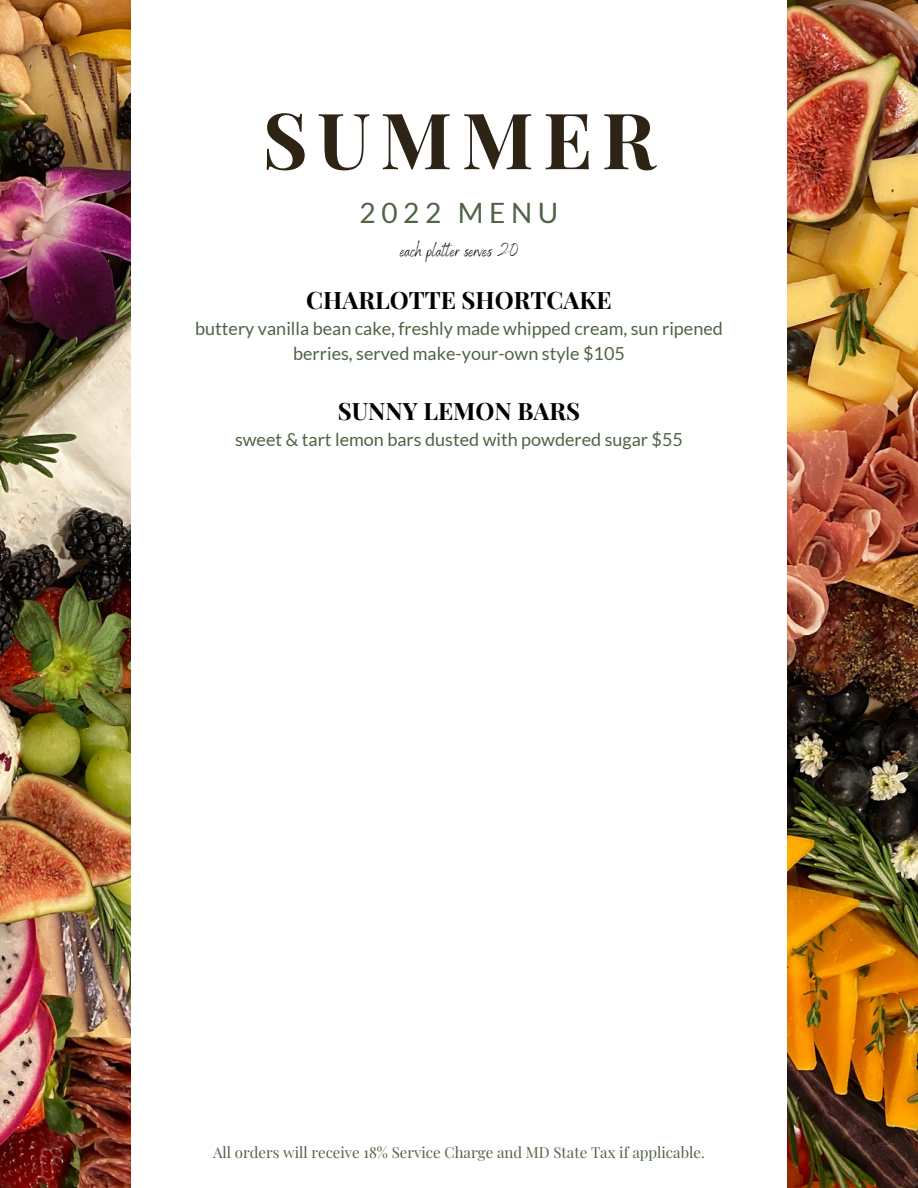
<style>
.page{position:relative;width:918px;height:1188px;background:#fff}
.page>*{position:absolute;margin:0;border:0;box-sizing:border-box;transform-origin:0 0}
.t1{font:700 77.85px "Playfair Display";letter-spacing:.12em;color:#2e2416}
.t2{font:28.05px "Lato";letter-spacing:.2em;color:#506344}
.t3{font:700 24px "Playfair Display";color:#000}
.t4{font:18px/24.8px "Lato";color:#506344;text-align:center}
.t5{font:18px "Benedict";color:#000}
.t6{font:15px "Playfair Display";color:#506344}
</style>
<div class="page">
<img style="left:0;top:0;width:130px;height:1188px">
<img style="left:788px;top:0;width:130px;height:1188px">
<h1 class="t1" style="left:262px;top:85px;width:395px">SUMMER</h1>
<h2 class="t2" style="left:360px;top:195px;width:200px">2022 MENU</h2>
<p class="t5" style="left:400px;top:239px;width:119px">each platter serves 20</p>
<h3 class="t3" style="left:306px;top:283px;width:307px">CHARLOTTE SHORTCAKE</h3>
<h3 class="t4" style="left:195px;top:316px;width:529px">buttery vanilla bean cake, freshly made whipped cream, sun ripened berries, served make-your-own style $105</h3>
<h3 class="t3" style="left:338px;top:394px;width:244px">SUNNY LEMON BARS</h3>
<h3 class="t4" style="left:235px;top:426px;width:449px">sweet &amp; tart lemon bars dusted with powdered sugar $55</h3>
<h3 class="t6" style="left:213px;top:1142px;width:493px">All orders will receive 18% Service Charge and MD State Tax if applicable.</h3>
</div>
